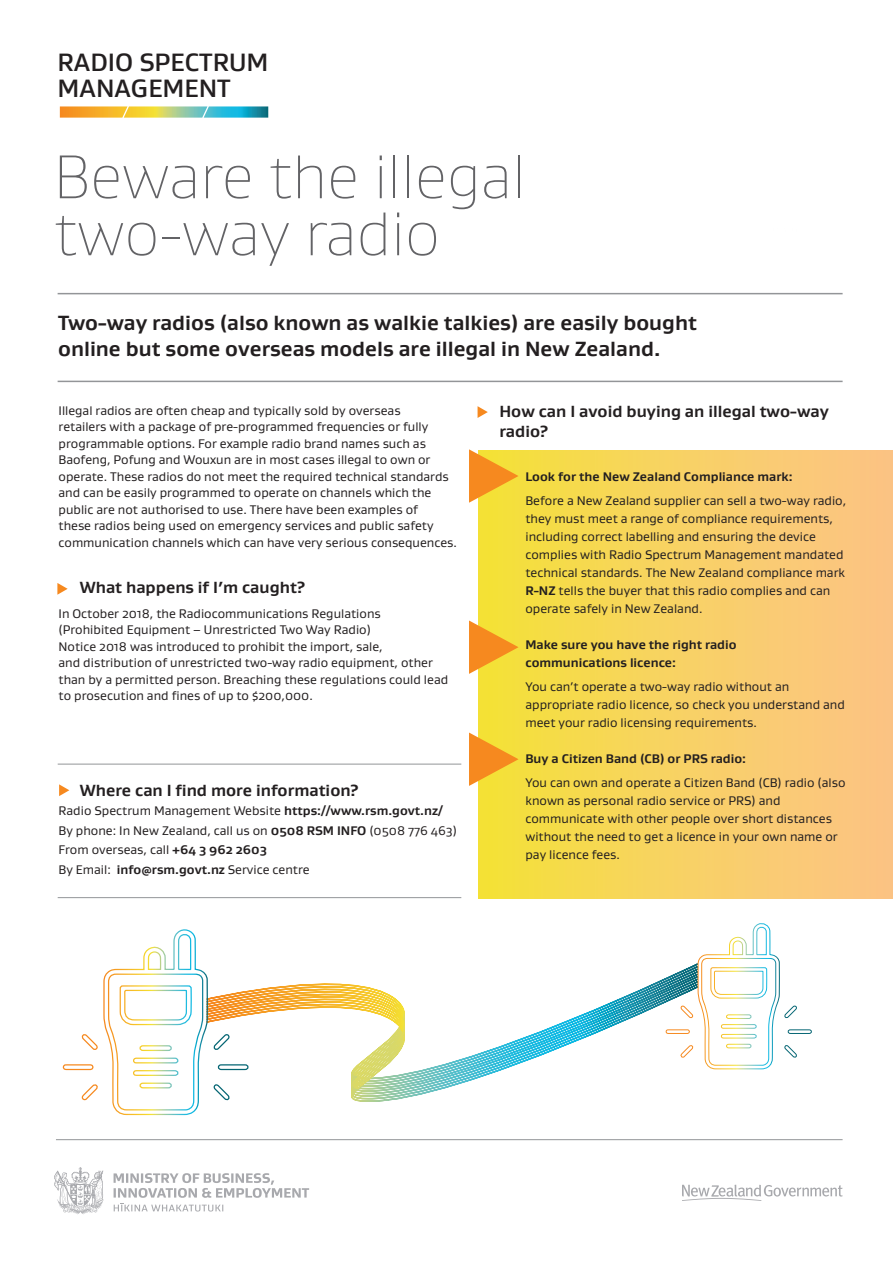
<style>
.page{position:relative;width:893px;height:1263px;background:#fff}
.page>*{position:absolute;margin:0;border:0;box-sizing:border-box;transform-origin:0 0}
.t1{font:100 63px/57px "Gustan";color:#636366}
.t2{font:500 25.65px/26px "Gustan";color:#231f20}
.t3{font:700 21px/25.2px "Gustan";color:#231f20}
.t4{font:700 16.5px/19.8px "Gustan";color:#231f20}
.t5{font:12.75px/16.5px "Gustan";color:#231f20}
.t6{font:700 12.75px/18px "Gustan";color:#231f20}
.s1{font-weight:700}
</style>
<div class="page">
<svg style="left:564px;top:292px;width:278px;height:1px"></svg>
<svg style="left:60px;top:106px;width:208px;height:12px;background:#a8bc7c"></svg>
<hr style="left:58px;top:897px;width:403px;height:1px;background:#939598">
<hr style="left:58px;top:764px;width:403px;height:1px;background:#939598">
<svg style="left:59px;top:784px;width:3px;height:12px"></svg>
<svg style="left:57px;top:583px;width:11px;height:12px"></svg>
<hr style="left:58px;top:381px;width:785px;height:1px;background:#939598">
<hr style="left:58px;top:293px;width:785px;height:1px;background:#939598">
<svg style="left:54px;top:1170px;width:8px;height:38px"></svg>
<svg style="left:249px;top:1173px;width:60px;height:25px"></svg>
<svg style="left:682px;top:1184px;width:161px;height:17px"></svg>
<svg style="left:478px;top:406px;width:10px;height:12px"></svg>
<div style="left:479px;top:451px;width:414px;height:447px;background:linear-gradient(to right,#f4e13a,#fcc289)"></div>
<svg style="left:469px;top:449px;width:50px;height:54px;background:#f5b633"></svg>
<hr style="left:56px;top:1139px;width:787px;height:1px;background:#939598">
<svg style="left:351px;top:1093px;width:76px;height:8px"></svg>
<svg style="left:249px;top:978px;width:416px;height:115px"></svg>
<svg style="left:62px;top:763px;width:187px;height:451px"></svg>
<svg style="left:665px;top:714px;width:147px;height:356px"></svg>
<svg style="left:469px;top:621px;width:50px;height:53px;background:#f5b52f"></svg>
<svg style="left:469px;top:733px;width:50px;height:53px;background:#f5b52f"></svg>
<h2 class="t2" style="left:58px;top:49px;width:212px">RADIO SPECTRUM<br>MANAGEMENT</h2>
<h1 class="t1" style="left:54px;top:147px;width:473px">Beware the illegal two-way radio</h1>
<h3 class="t3" style="left:58px;top:310px;width:640px">Two-way radios (also known as walkie talkies) are easily bought online but some overseas models are illegal in New Zealand.</h3>
<p class="t5" style="left:59px;top:402px;width:400px">Illegal radios are often cheap and typically sold by overseas<br>retailers with a package of pre-programmed frequencies or fully programmable options. For example radio brand names such as Baofeng, Pofung and Wouxun are in most cases illegal to own or operate. These radios do not meet the required technical standards and can be easily programmed to operate on channels which the public are not authorised to use. There have been examples of<br>these radios being used on emergency services and public safety communication channels which can have very serious consequences.</p>
<p class="t4" style="left:80px;top:576px;width:227px">What happens if I’m caught?</p>
<p class="t5" style="left:59px;top:604px;width:391px">In October 2018, the Radiocommunications Regulations (Prohibited Equipment – Unrestricted Two Way Radio)<br>Notice 2018 was introduced to prohibit the import, sale,<br>and distribution of unrestricted two-way radio equipment, other than by a permitted person. Breaching these regulations could lead to prosecution and fines of up to $200,000.</p>
<p class="t4" style="left:80px;top:780px;width:280px">Where can I find more information?</p>
<p class="t5" style="left:59px;top:801px;width:400px;line-height:19.5px">Radio Spectrum Management Website <span class="s1">https://www.rsm.govt.nz/ </span>By phone: In New Zealand, call us on <span class="s1">0508 RSM INFO</span> (0508 776 463)<br>From overseas, call <span class="s1">+64 3 962 2603<br></span>By Email: <span class="s1">info@rsm.govt.nz</span> Service centre</p>
<p class="t4" style="left:499px;top:401px;width:331px">How can I avoid buying an illegal two-way radio?</p>
<p class="t6" style="left:525px;top:467px;width:269px">Look for the New Zealand Compliance mark:</p>
<p class="t5" style="left:525px;top:491px;width:322px;line-height:18px">Before a New Zealand supplier can sell a two-way radio, they must meet a range of compliance requirements, including correct labelling and ensuring the device complies with Radio Spectrum Management mandated technical standards. The New Zealand compliance mark <span class="s1">R-NZ</span> tells the buyer that this radio complies and can operate safely in New Zealand.</p>
<p class="t6" style="left:525px;top:635px;width:213px">Make sure you have the right radio communications licence:</p>
<p class="t5" style="left:525px;top:677px;width:321px;line-height:18px">You can’t operate a two-way radio without an appropriate radio licence, so check you understand and meet your radio licensing requirements.</p>
<p class="t6" style="left:525px;top:749px;width:222px">Buy a Citizen Band (CB) or PRS radio:</p>
<p class="t5" style="left:525px;top:773px;width:322px;line-height:18px">You can own and operate a Citizen Band (CB) radio (also known as personal radio service or PRS) and communicate with other people over short distances without the need to get a licence in your own name or pay licence fees.</p>
</div>
